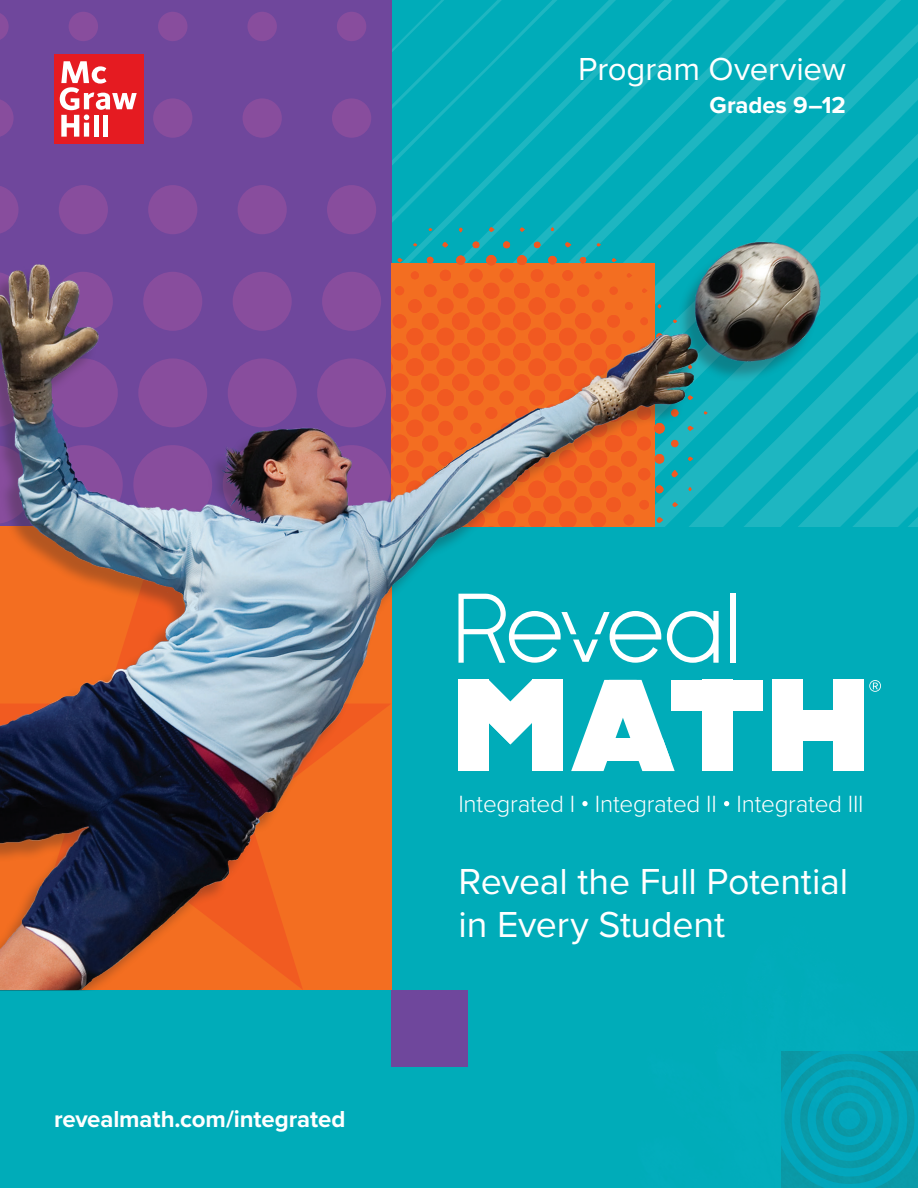
<style>
.page{position:relative;width:918px;height:1188px;background:#00acb9}
.page>*{position:absolute;margin:0;border:0;box-sizing:border-box;transform-origin:0 0}
.t1{font:37.5px/43.5px "Proxima Nova";letter-spacing:-.005em;color:#fff}
.t2{font:33px "Proxima Nova";letter-spacing:-.005em;color:#fff}
.t3{font:300 24.3px "Proxima Nova";letter-spacing:-.01em;color:#fff}
.t4{font:700 24px "Proxima Nova";letter-spacing:-.005em;color:#fff}
</style>
<div class="page">
<svg style="left:392px;top:0;width:526px;height:170px"></svg>
<svg style="left:512px;top:118px;width:406px;height:52px"></svg>
<svg style="left:541px;top:147px;width:377px;height:379px;fill:#1db5c0"></svg>
<div style="left:0;top:0;width:392px;height:526px;background:#6f479c"></div>
<svg style="left:0;top:100px;width:14px;height:37px"></svg>
<svg style="left:0;top:13px;width:9px;height:27px"></svg>
<div style="left:69px;top:12px;width:29px;height:29px;background:#884d9d;border-radius:50%"></div>
<div style="left:153px;top:98px;width:39px;height:40px;background:#884d9d;border-radius:50%"></div>
<div style="left:158px;top:12px;width:29px;height:29px;background:#884d9d;border-radius:50%"></div>
<div style="left:243px;top:98px;width:39px;height:40px;background:#884d9d;border-radius:50%"></div>
<div style="left:247px;top:12px;width:30px;height:29px;background:#884d9d;border-radius:50%"></div>
<div style="left:332px;top:98px;width:39px;height:40px;background:#884d9d;border-radius:50%"></div>
<div style="left:337px;top:12px;width:29px;height:29px;background:#884d9d;border-radius:50%"></div>
<div style="left:54px;top:54px;width:90px;height:90px;background:#e51b21"></div>
<svg style="left:60px;top:61px;width:77px;height:76px"></svg>
<img style="left:781px;top:1051px;width:137px;height:137px">
<div style="left:392px;top:990px;width:76px;height:77px;background:#6f479c"></div>
<div style="left:833px;top:680px;width:30px;height:91px;background:#fff"></div>
<svg style="left:869px;top:680px;width:12px;height:12px"></svg>
<img style="left:0;top:170px;width:857px;height:820px">
<h2 class="t2" style="left:578px;top:44px;width:269px">Program Overview</h2>
<p class="t4" style="left:710px;top:87px;width:138px">Grades 9–12</p>
<p class="t4" style="left:54px;top:1101px;width:293px">revealmath.com/integrated</p>
<p class="t3" style="left:458px;top:785px;width:407px">Integrated I Integrated II Integrated III</p>
<h1 class="t1" style="left:458px;top:858px;width:391px">Reveal the Full Potential in Every Student</h1>
</div>
